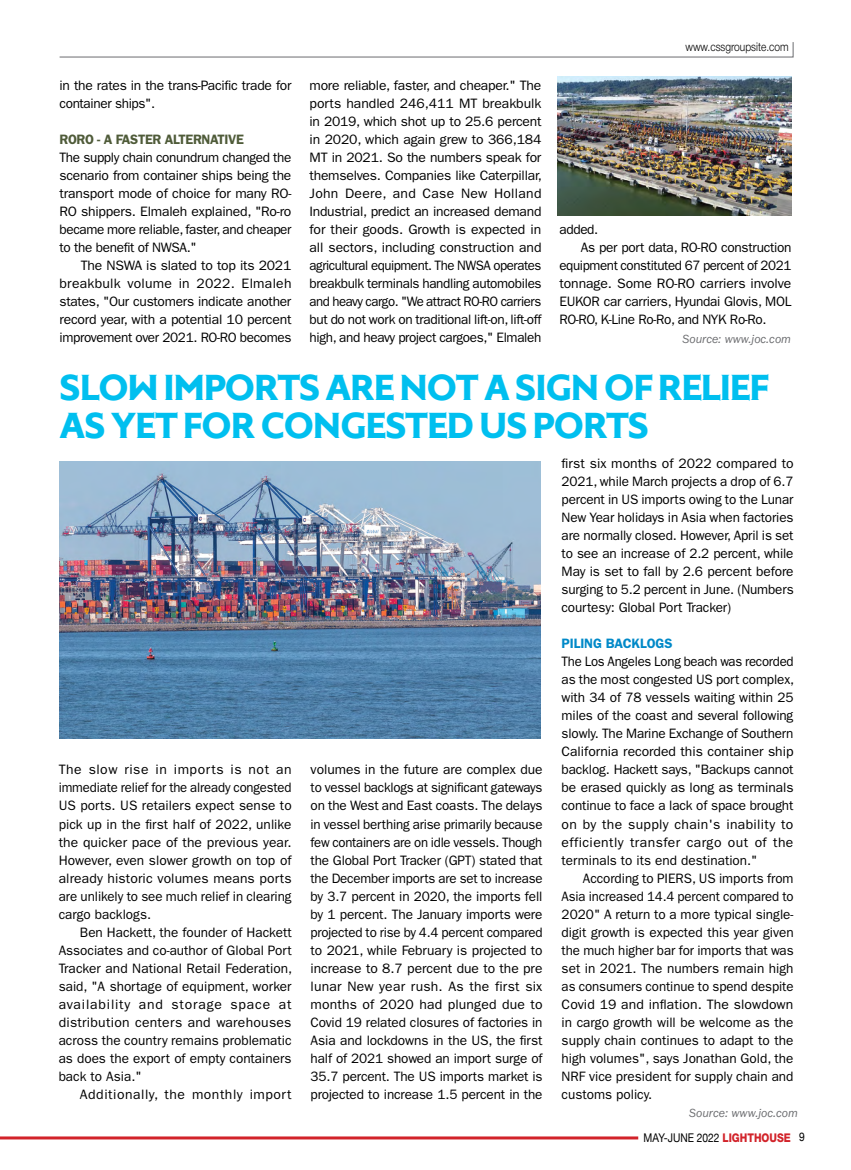
<style>
.page{position:relative;width:851px;height:1170px;background:#fff}
.page>*{position:absolute;margin:0;border:0;box-sizing:border-box;transform-origin:0 0}
.t1{font:700 33.6px/37.3px "Massimo W00";letter-spacing:-.02em;color:#00bfef}
.t2{font:13.65px/18px "ITC Franklin Gothic Std";letter-spacing:-.01em;color:#000;text-align:justify}
.t3{font:13.65px/18px "ITC Franklin Gothic Std";letter-spacing:-.01em;color:#000;text-align:justify;scale:.96 1}
.t4{font:13.65px "ITC Franklin Gothic Std";letter-spacing:-.03em;color:#000}
.t5{font:13.65px "ITC Franklin Gothic Std";letter-spacing:.04em;color:#000}
.t6{font:600 13.65px "ITC Franklin Gothic Std";letter-spacing:-.025em;color:#4f5b39}
.t7{font:600 13.65px "ITC Franklin Gothic Std";letter-spacing:-.01em;color:#0089c8}
.t8{font:italic 12.15px "ITC Franklin Gothic Std";color:#6b6c6f}
.t9{font:12px "Helvetica Neue";color:#000;scale:.85 1}
.t10{font:300 12px "Helvetica Neue Cyr";color:#000;scale:.85 1}
.s1{font-family:"Helvetica Neue LT Std";font-weight:800;color:#d2232a}
</style>
<div class="page">
<svg style="left:59px;top:42px;width:734px;height:16px"></svg>
<hr style="left:0;top:1136px;width:638px;height:3px;background:#d2232a">
<img style="left:557px;top:77px;width:234px;height:138px">
<img style="left:59px;top:461px;width:481px;height:277px">
<p class="t2" style="left:60px;top:76px;width:233px">in the rates in the trans-Pacific trade for container ships".</p>
<p class="t6" style="left:60px;top:131px;width:186px">RORO - A FASTER ALTERNATIVE</p>
<p class="t2" style="left:60px;top:148px;width:233px">The supply chain conundrum changed the scenario from container ships being the transport mode of choice for many RO-RO shippers. Elmaleh explained, "Ro-ro became more reliable, faster, and cheaper to the benefit of NWSA."</p>
<p class="t2" style="left:60px;top:256px;width:233px;text-indent:21px">The NSWA is slated to top its 2021 breakbulk volume in 2022. Elmaleh states, "Our customers indicate another record year, with a potential 10 percent improvement over 2021. RO-RO becomes</p>
<p class="t2" style="left:309px;top:76px;width:234px">more reliable, faster, and cheaper." The ports handled 246,411 MT breakbulk in 2019, which shot up to 25.6 percent in 2020, which again grew to 366,184<br>MT in 2021. So the numbers speak for themselves. Companies like Caterpillar, John Deere, and Case New Holland Industrial, predict an increased demand for their goods. Growth is expected in all sectors, including construction and agricultural equipment. The NWSA operates breakbulk terminals handling automobiles and heavy cargo. "We attract RO-RO carriers but do not work on traditional lift-on, lift-off high, and heavy project cargoes," Elmaleh</p>
<p class="t10" style="left:685px;top:40px;width:123px">www.cssgroupsite.com</p>
<p class="t2" style="left:559px;top:220px;width:40px">added.</p>
<p class="t2" style="left:580px;top:238px;width:212px">As per port data, RO-RO construction</p>
<p class="t4" style="left:559px;top:258px;width:233px">equipment constituted 67 percent of 2021</p>
<p class="t2" style="left:559px;top:274px;width:233px">tonnage. Some RO-RO carriers involve</p>
<p class="t2" style="left:559px;top:292px;width:233px">EUKOR car carriers, Hyundai Glovis, MOL</p>
<p class="t2" style="left:559px;top:310px;width:209px">RO-RO, K-Line Ro-Ro, and NYK Ro-Ro.</p>
<p class="t8" style="left:682px;top:332px;width:110px">Source: www.joc.com</p>
<h1 class="t1" style="left:60px;top:366px;width:710px">SLOW IMPORTS ARE NOT A SIGN OF RELIEF<br>AS YET FOR CONGESTED US PORTS</h1>
<p class="t2" style="left:59px;top:760px;width:234px">The slow rise in imports is not an immediate relief for the already congested US ports. US retailers expect sense to pick up in the first half of 2022, unlike the quicker pace of the previous year.<br>However, even slower growth on top of already historic volumes means ports are unlikely to see much relief in clearing cargo backlogs.</p>
<p class="t2" style="left:59px;top:922px;width:235px;text-indent:21px">Ben Hackett, the founder of Hackett Associates and co-author of Global Port Tracker and National Retail Federation, said, "A shortage of equipment, worker availability and storage space at distribution centers and warehouses across the country remains problematic as does the export of empty containers back to Asia."</p>
<p class="t5" style="left:80px;top:1086px;width:213px">Additionally, the monthly import</p>
<p class="t2" style="left:310px;top:760px;width:233px">volumes in the future are complex due to vessel backlogs at significant gateways on the West and East coasts. The delays in vessel berthing arise primarily because few containers are on idle vessels. Though the Global Port Tracker (GPT) stated that the December imports are set to increase by 3.7 percent in 2020, the imports fell by 1 percent. The January imports were projected to rise by 4.4 percent compared to 2021, while February is projected to increase to 8.7 percent due to the pre lunar New year rush. As the first six months of 2020 had plunged due to Covid 19 related closures of factories in Asia and lockdowns in the US, the first half of 2021 showed an import surge of 35.7 percent. The US imports market is projected to increase 1.5 percent in the</p>
<p class="t2" style="left:561px;top:454px;width:233px">first six months of 2022 compared to 2021, while March projects a drop of 6.7 percent in US imports owing to the Lunar New Year holidays in Asia when factories are normally closed. However, April is set to see an increase of 2.2 percent, while May is set to fall by 2.6 percent before surging to 5.2 percent in June. (Numbers courtesy: Global Port Tracker)</p>
<p class="t7" style="left:561px;top:635px;width:112px">PILING BACKLOGS</p>
<p class="t3" style="left:561px;top:652px;width:244px">The Los Angeles Long beach was recorded as the most congested US port complex, with 34 of 78 vessels waiting within 25 miles of the coast and several following slowly. The Marine Exchange of Southern California recorded this container ship backlog. Hackett says, "Backups cannot be erased quickly as long as terminals continue to face a lack of space brought on by the supply chain's inability to efficiently transfer cargo out of the terminals to its end destination."</p>
<p class="t2" style="left:561px;top:868px;width:233px;text-indent:21px">According to PIERS, US imports from Asia increased 14.4 percent compared to 2020" A return to a more typical single&shy;digit growth is expected this year given the much higher bar for imports that was set in 2021. The numbers remain high as consumers continue to spend despite Covid 19 and inflation. The slowdown in cargo growth will be welcome as the supply chain continues to adapt to the high volumes", says Jonathan Gold, the NRF vice president for supply chain and customs policy.</p>
<p class="t8" style="left:689px;top:1105px;width:110px">Source: www.joc.com</p>
<p class="t9" style="left:643px;top:1129px;width:191px">MAY-JUNE 2022 <span class="s1">LIGHTHOUSE</span> 9</p>
</div>
